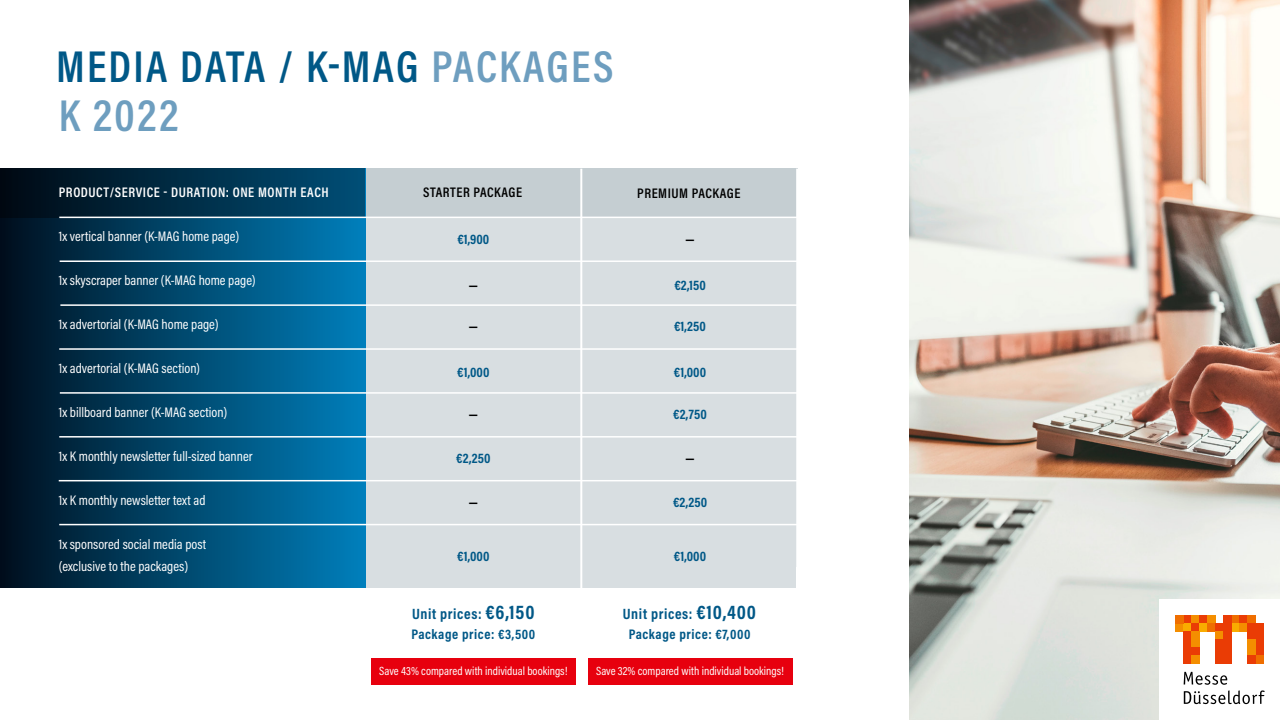
<style>
.page{position:relative;width:1280px;height:720px;background:#fff}
.page>*{position:absolute;margin:0;border:0;box-sizing:border-box;transform-origin:0 0}
.Seitenheadline{font:600 45px "Acumin Pro Cond";letter-spacing:.045em;color:#005887}
.Seitenheadline-2{font:600 45px "Acumin Pro Cond";color:#6e9ebf}
.Fließtext{font:700 15px "Acumin Pro Cond";letter-spacing:.04em;color:#005887}
.t1{font:14px "Acumin Pro Cond";color:#fff}
.Fließtext-2{font:700 14px "Acumin Pro Cond";letter-spacing:.03em;color:#005887}
.t2{font:600 14px "Acumin Pro Cond";letter-spacing:.04em;color:#fff}
.t3{font:600 14px "Acumin Pro Cond";letter-spacing:.035em;color:#000}
.t4{font:700 14px "Acumin Pro Cond";color:#000}
.t5{font:12px "Acumin Pro Cond";color:#fff}
.s1{color:#6e9ebf}
.s2{font-size:20px}
</style>
<div class="page">
<div style="left:365px;top:169px;width:432px;height:398px;background:#c5ced2"></div>
<div style="left:365px;top:217px;width:431px;height:371px;background:#d8dee1"></div>
<hr style="left:364px;top:169px;width:2px;height:409px;background:#fff">
<hr style="left:580px;top:169px;width:2px;height:426px;background:#fff">
<hr style="left:796px;top:169px;width:2px;height:531px;background:#fff">
<div style="left:0;top:169px;width:365px;height:419px;background:linear-gradient(to right,#01111f,#0281bd)"></div>
<div style="left:0;top:169px;width:364px;height:49px;background:linear-gradient(to right,#000913,#004e76)"></div>
<img style="left:910px;top:0;width:370px;height:720px">
<hr style="left:60px;top:260px;width:744px;height:2px;background:#fff">
<hr style="left:59px;top:217px;width:745px;height:1px;background:#fff">
<hr style="left:60px;top:304px;width:745px;height:2px;background:#fff">
<hr style="left:59px;top:348px;width:745px;height:2px;background:#fff">
<hr style="left:60px;top:392px;width:744px;height:2px;background:#fff">
<hr style="left:59px;top:436px;width:745px;height:2px;background:#fff">
<hr style="left:59px;top:524px;width:745px;height:1px;background:#fff">
<hr style="left:59px;top:480px;width:744px;height:1px;background:#fff">
<div style="left:588px;top:658px;width:204px;height:27px;background:#e7000e"></div>
<div style="left:371px;top:658px;width:204px;height:27px;background:#e7000e"></div>
<div style="left:1160px;top:600px;width:120px;height:120px;background:#fff"></div>
<svg style="left:1184px;top:672px;width:81px;height:32px"></svg>
<div style="left:1176px;top:624px;width:8px;height:8px;background:#f48e00"></div>
<div style="left:1184px;top:616px;width:8px;height:8px;background:#ea3c05"></div>
<div style="left:1184px;top:624px;width:8px;height:8px;background:#f9ac00"></div>
<div style="left:1192px;top:616px;width:8px;height:8px;background:#f48e00"></div>
<div style="left:1192px;top:624px;width:8px;height:8px;background:#ea3c05"></div>
<div style="left:1200px;top:616px;width:8px;height:8px;background:#ea3c05"></div>
<div style="left:1200px;top:624px;width:8px;height:8px;background:#f9ac00"></div>
<div style="left:1208px;top:616px;width:8px;height:8px;background:#f48e00"></div>
<div style="left:1208px;top:624px;width:8px;height:8px;background:#ef6e00"></div>
<div style="left:1232px;top:616px;width:8px;height:8px;background:#ef6e00"></div>
<div style="left:1232px;top:624px;width:8px;height:8px;background:#f9ac00"></div>
<div style="left:1240px;top:616px;width:8px;height:8px;background:#ea3c05"></div>
<div style="left:1240px;top:624px;width:8px;height:8px;background:#f48e00"></div>
<div style="left:1248px;top:616px;width:8px;height:8px;background:#ef6e00"></div>
<div style="left:1248px;top:624px;width:8px;height:16px;background:#ea3c05"></div>
<div style="left:1256px;top:624px;width:8px;height:32px;background:#ea3c05"></div>
<div style="left:1184px;top:632px;width:8px;height:32px;background:#ea3c05"></div>
<div style="left:1192px;top:632px;width:8px;height:16px;background:#f48e00"></div>
<div style="left:1192px;top:648px;width:8px;height:8px;background:#ea3c05"></div>
<div style="left:1192px;top:656px;width:8px;height:8px;background:#f48e00"></div>
<div style="left:1248px;top:640px;width:8px;height:16px;background:#f48e00"></div>
<div style="left:1256px;top:656px;width:8px;height:8px;background:#ef6e00"></div>
<div style="left:1176px;top:616px;width:8px;height:8px;background:#ef6e00"></div>
<div style="left:1216px;top:624px;width:8px;height:8px;background:#ea3c05"></div>
<div style="left:1216px;top:632px;width:8px;height:8px;background:#f48e00"></div>
<div style="left:1216px;top:640px;width:8px;height:24px;background:#ea3c05"></div>
<div style="left:1224px;top:616px;width:8px;height:48px;background:#ea3c05"></div>
<div style="left:1248px;top:656px;width:8px;height:8px;background:#ea3c05"></div>
<p class="Seitenheadline" style="left:56px;top:37px;width:559px">MEDIA DATA / K-MAG <span class="s1">PACKAGES</span></p>
<p class="Seitenheadline-2" style="left:59px;top:86px;width:121px">K 2022</p>
<p class="t2" style="left:59px;top:183px;width:271px">PRODUCT/SERVICE - DURATION: ONE MONTH EACH</p>
<p class="t3" style="left:423px;top:183px;width:100px">STARTER PACKAGE</p>
<p class="t3" style="left:637px;top:184px;width:105px">PREMIUM PACKAGE</p>
<p class="t1" style="left:59px;top:228px;width:182px">1x vertical banner (K-MAG home page)</p>
<p class="t1" style="left:59px;top:272px;width:198px">1x skyscraper banner (K-MAG home page)</p>
<p class="t1" style="left:59px;top:316px;width:161px">1x advertorial (K-MAG home page)</p>
<p class="t1" style="left:59px;top:360px;width:143px">1x advertorial (K-MAG section)</p>
<p class="t1" style="left:59px;top:404px;width:170px">1x billboard banner (K-MAG section)</p>
<p class="t1" style="left:59px;top:448px;width:195px">1x K monthly newsletter full-sized banner</p>
<p class="t1" style="left:59px;top:492px;width:148px">1x K monthly newsletter text ad</p>
<p class="t1" style="left:59px;top:536px;width:149px">1x sponsored social media post</p>
<p class="t1" style="left:59px;top:558px;width:131px">(exclusive to the packages)</p>
<p class="Fließtext-2" style="left:457px;top:230px;width:34px">€1,900</p>
<p class="t4" style="left:686px;top:230px;width:11px">—</p>
<p class="Fließtext-2" style="left:674px;top:276px;width:33px">€2,150</p>
<p class="Fließtext-2" style="left:674px;top:317px;width:33px">€1,250</p>
<p class="Fließtext-2" style="left:674px;top:363px;width:34px">€1,000</p>
<p class="Fließtext-2" style="left:673px;top:405px;width:35px">€2,750</p>
<p class="t4" style="left:686px;top:449px;width:11px">—</p>
<p class="Fließtext-2" style="left:673px;top:493px;width:36px">€2,250</p>
<p class="t4" style="left:469px;top:276px;width:11px">—</p>
<p class="t4" style="left:469px;top:317px;width:11px">—</p>
<p class="Fließtext-2" style="left:457px;top:363px;width:34px">€1,000</p>
<p class="t4" style="left:469px;top:405px;width:11px">—</p>
<p class="Fließtext-2" style="left:456px;top:449px;width:36px">€2,250</p>
<p class="t4" style="left:469px;top:493px;width:11px">—</p>
<p class="Fließtext-2" style="left:457px;top:547px;width:34px">€1,000</p>
<p class="Fließtext-2" style="left:674px;top:547px;width:34px">€1,000</p>
<p class="Fließtext" style="left:412px;top:604px;width:124px">Unit prices: <span class="s2">€6,150</span></p>
<p class="Fließtext-2" style="left:411px;top:625px;width:126px">Package price: €3,500</p>
<p class="t5" style="left:379px;top:663px;width:190px">Save 43% compared with individual bookings!</p>
<p class="t5" style="left:596px;top:663px;width:189px">Save 32% compared with individual bookings!</p>
<p class="Fließtext" style="left:623px;top:604px;width:135px">Unit prices: <span class="s2">€10,400</span></p>
<p class="Fließtext-2" style="left:629px;top:625px;width:123px">Package price: €7,000</p>
</div>
